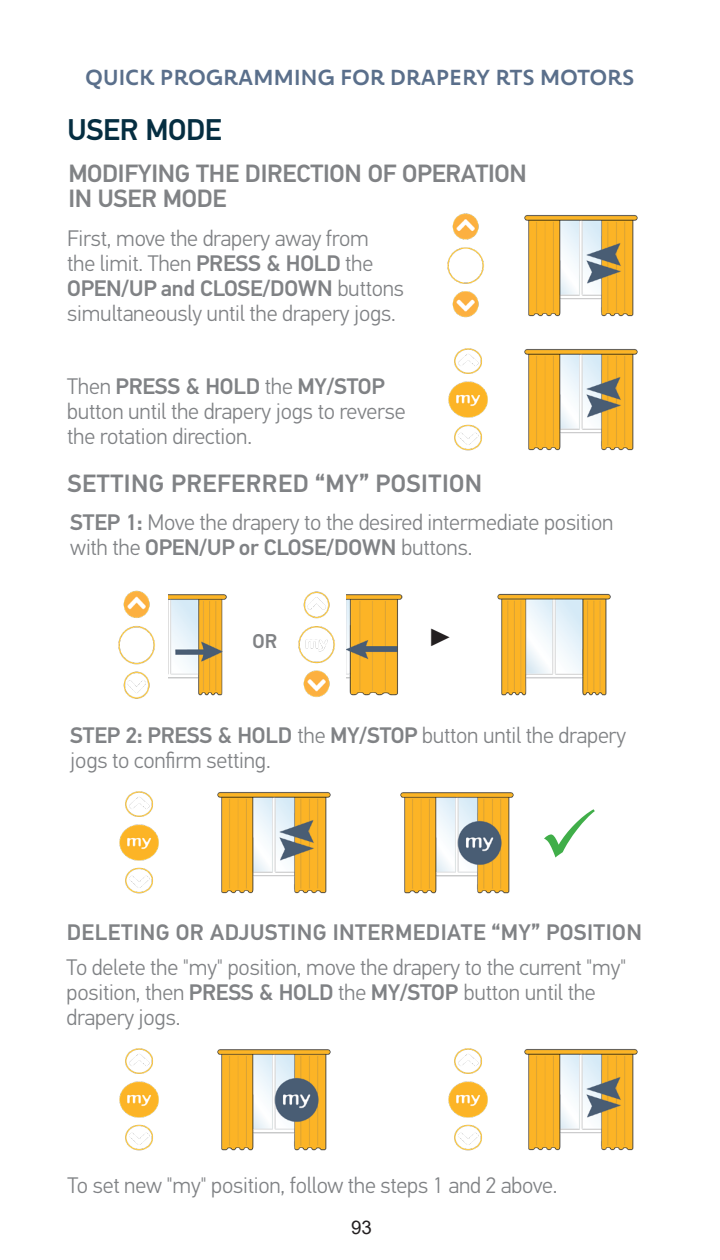
<style>
.page{position:relative;width:720px;height:1260px;background:#fff}
.page>*{position:absolute;margin:0;border:0;box-sizing:border-box;transform-origin:0 0}
.t1{font:37.5px "Minion Pro";color:#231f20}
.Body_Copy{font:500 30px "PF Din Text Pro";letter-spacing:-.01em;color:#052e41}
.Body_Copy-2{font:500 25px/25px "PF Din Text Pro";letter-spacing:-.01em;color:#808285}
.Paragraph_Headers{font:500 25px "PF Din Text Pro";letter-spacing:.02em;color:#808285}
.Body_Copy-3{font:300 22.5px/25px "PF Din Text Pro";letter-spacing:-.01em;color:#808285}
.Paragraph_Headers-2{font:500 22.5px "PF Din Text Pro";letter-spacing:.02em;color:#808285}
.t2{font:500 22.5px "Somfy Sans";letter-spacing:.01em;color:#5a6f8b}
.t3{font:500 20px "PF Din Text Pro";color:#808285}
.t4{font:18.75px "Arial";color:#231f20}
.s1{font-weight:500}
</style>
<div class="page">
<img style="left:447px;top:213px;width:37px;height:105px">
<img style="left:448px;top:348px;width:40px;height:103px">
<img style="left:119px;top:791px;width:40px;height:103px">
<img style="left:448px;top:1048px;width:40px;height:103px">
<img style="left:119px;top:1048px;width:40px;height:103px">
<img style="left:524px;top:215px;width:114px;height:102px">
<img style="left:524px;top:349px;width:114px;height:102px">
<img style="left:217px;top:792px;width:114px;height:102px">
<img style="left:524px;top:1049px;width:114px;height:102px">
<img style="left:118px;top:590px;width:37px;height:109px">
<img style="left:298px;top:591px;width:37px;height:106px">
<img style="left:168px;top:594px;width:59px;height:102px">
<img style="left:346px;top:594px;width:57px;height:102px">
<img style="left:497px;top:593px;width:114px;height:103px">
<img style="left:400px;top:792px;width:114px;height:102px">
<img style="left:217px;top:1049px;width:114px;height:102px">
<p class="t2" style="left:86px;top:60px;width:550px">QUICK PROGRAMMING FOR DRAPERY RTS MOTORS</p>
<p class="Body_Copy" style="left:68px;top:112px;width:156px">USER MODE</p>
<p class="Body_Copy-2" style="left:68px;top:161px;width:460px">MODIFYING THE DIRECTION OF OPERATION<br>IN USER MODE</p>
<p class="Body_Copy-3" style="left:67px;top:226px;width:338px">First, move the drapery away from<br>the limit. Then <span class="s1">PRESS &amp; HOLD</span> the <span class="s1">OPEN/UP and CLOSE/DOWN</span> buttons simultaneously until the drapery jogs.</p>
<p class="Body_Copy-3" style="left:67px;top:374px;width:340px">Then <span class="s1">PRESS &amp; HOLD</span> the <span class="s1">MY/STOP </span>button until the drapery jogs to reverse the rotation direction.</p>
<p class="Paragraph_Headers" style="left:68px;top:469px;width:416px">SETTING PREFERRED “MY” POSITION</p>
<p class="Body_Copy-3" style="left:70px;top:510px;width:545px"><span class="s1">STEP 1:</span> Move the drapery to the desired intermediate position with the <span class="s1">OPEN/UP or CLOSE/DOWN</span> buttons.</p>
<p class="t3" style="left:252px;top:629px;width:26px">OR</p>
<p class="t1" style="left:429px;top:610px;width:24px">▶</p>
<p class="Body_Copy-3" style="left:70px;top:723px;width:557px"><span class="s1">STEP 2: PRESS &amp; HOLD</span> the <span class="s1">MY/STOP</span> button until the drapery jogs to confirm setting.</p>
<p class="Paragraph_Headers-2" style="left:67px;top:919px;width:577px">DELETING OR ADJUSTING INTERMEDIATE “MY” POSITION</p>
<p class="Body_Copy-3" style="left:67px;top:955px;width:561px">To delete the "my" position, move the drapery to the current "my" position, then <span class="s1">PRESS &amp; HOLD</span> the <span class="s1">MY/STOP</span> button until the drapery jogs.</p>
<p class="Body_Copy-3" style="left:67px;top:1173px;width:491px">To set new "my" position, follow the steps 1 and 2 above.</p>
<p class="t4" style="left:351px;top:1214px;width:22px">93</p>
</div>
